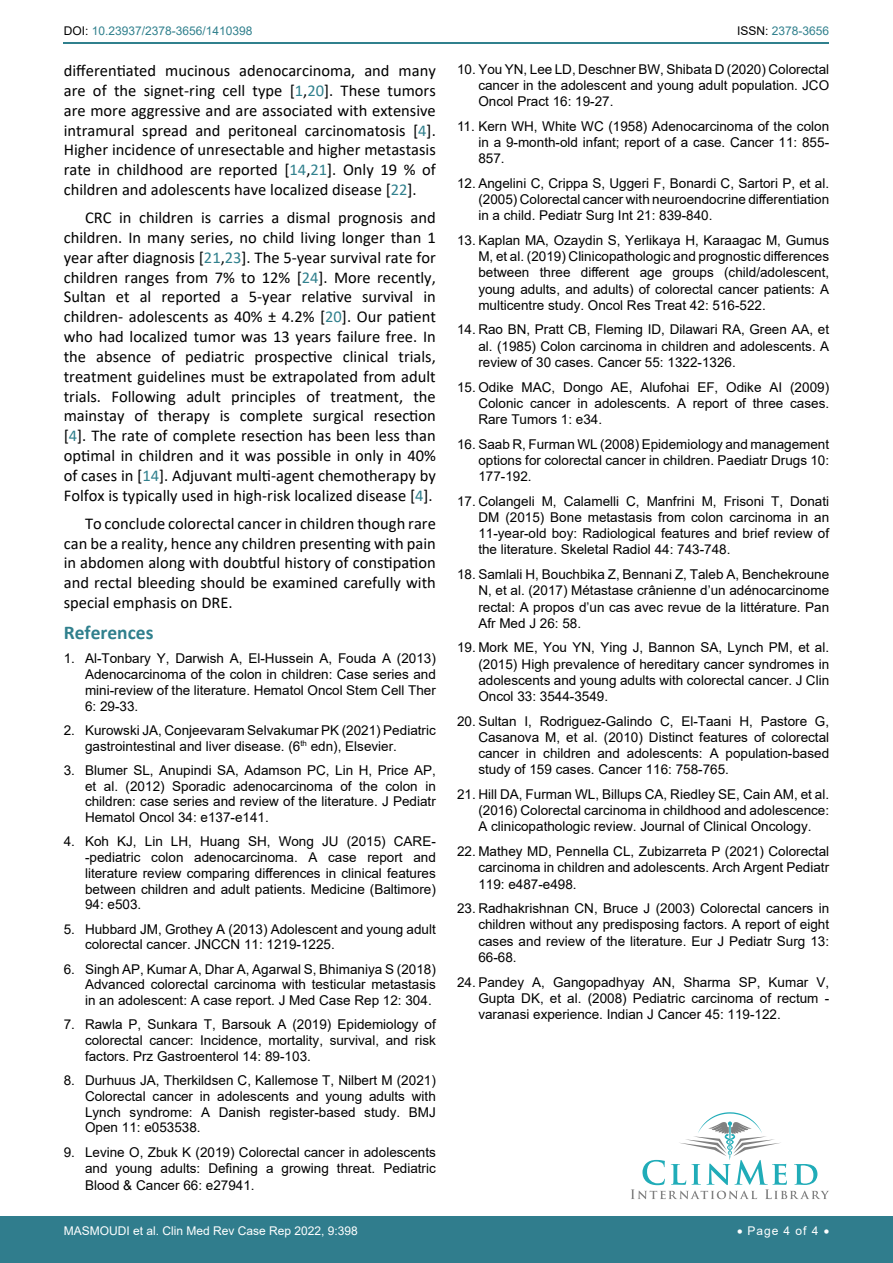
<style>
.page{position:relative;width:893px;height:1263px;background:#fff}
.page>*{position:absolute;margin:0;border:0;box-sizing:border-box;transform-origin:0 0}
.t1{font:700 19.5px "Calibri";color:#30808d}
.t2{font:16.5px/19.8px "Calibri";color:#000;text-align:justify}
.t3{font:13.5px/16.2px "Arial";color:#000;text-align:justify}
.t4{font:12px "Arial";color:#fff}
.t5{font:12px "Arial";color:#30808d}
.s1{color:#000}
.s2{color:#30808d}
</style>
<div class="page">
<hr style="left:64px;top:43px;width:765px;height:1px;background:#30808d">
<div style="left:0;top:1217px;width:893px;height:46px;background:#307d8d"></div>
<svg style="left:631px;top:1112px;width:198px;height:87px"></svg>
<p class="t5" style="left:64px;top:23px;width:190px"><span class="s1">DOI:</span> 10.23937/2378-3656/1410398</p>
<p class="t5" style="left:737px;top:23px;width:94px"><span class="s1">ISSN:</span> 2378-3656</p>
<p class="t2" style="left:64px;top:60px;width:374px">differentiated mucinous adenocarcinoma, and many are of the signet-ring cell type [<span class="s2">1</span>,<span class="s2">20</span>]. These tumors are more aggressive and are associated with extensive intramural spread and peritoneal carcinomatosis [<span class="s2">4</span>].<br>Higher incidence of unresectable and higher metastasis rate in childhood are reported [<span class="s2">14</span>,<span class="s2">21</span>]. Only 19 % of children and adolescents have localized disease [<span class="s2">22</span>].</p>
<p class="t2" style="left:64px;top:207px;width:374px;text-indent:21px">CRC in children is carries a dismal prognosis and children. In many series, no child living longer than 1 year after diagnosis [<span class="s2">21</span>,<span class="s2">23</span>]. The 5-year survival rate for children ranges from 7% to 12% [<span class="s2">24</span>]. More recently, Sultan et al reported a 5-year relative survival in children- adolescents as 40% ± 4.2% [<span class="s2">20</span>]. Our patient who had localized tumor was 13 years failure free. In the absence of pediatric prospective clinical trials, treatment guidelines must be extrapolated from adult trials. Following adult principles of treatment, the mainstay of therapy is complete surgical resection [<span class="s2">4</span>]. The rate of complete resection has been less than optimal in children and it was possible in only in 40% of cases in [<span class="s2">14</span>]. Adjuvant multi-agent chemotherapy by Folfox is typically used in high-risk localized disease [<span class="s2">4</span>].</p>
<p class="t2" style="left:64px;top:513px;width:374px;text-indent:21px">To conclude colorectal cancer in children though rare can be a reality, hence any children presenting with pain in abdomen along with doubtful history of constipation and rectal bleeding should be examined carefully with special emphasis on DRE.</p>
<h1 class="t1" style="left:64px;top:619px;width:91px">References</h1>
<p class="t3" style="left:85px;top:651px;width:352px;line-height:15.8px;text-indent:-21px">1. Al-Tonbary Y, Darwish A, El-Hussein A, Fouda A (2013)<br>Adenocarcinoma of the colon in children: Case series and mini-review of the literature. Hematol Oncol Stem Cell Ther 6: 29-33.</p>
<p class="t3" style="left:85px;top:722px;width:352px;line-height:15.8px;text-indent:-21px">2. Kurowski JA, Conjeevaram Selvakumar PK (2021) Pediatric gastrointestinal and liver disease. (6<sup>th</sup> edn), Elsevier.</p>
<p class="t3" style="left:85px;top:762px;width:352px;line-height:15.8px;text-indent:-21px">3. Blumer SL, Anupindi SA, Adamson PC, Lin H, Price AP, et al. (2012) Sporadic adenocarcinoma of the colon in children: case series and review of the literature. J Pediatr Hematol Oncol 34: e137-e141.</p>
<p class="t3" style="left:85px;top:834px;width:352px;line-height:15.8px;text-indent:-21px">4. Koh KJ, Lin LH, Huang SH, Wong JU (2015) CARE--pediatric colon adenocarcinoma. A case report and literature review comparing differences in clinical features between children and adult patients. Medicine (Baltimore)<br>94: e503.</p>
<p class="t3" style="left:85px;top:921px;width:352px;line-height:15.8px;text-indent:-21px">5. Hubbard JM, Grothey A (2013) Adolescent and young adult colorectal cancer. JNCCN 11: 1219-1225.</p>
<p class="t3" style="left:85px;top:961px;width:352px;line-height:15.8px;text-indent:-21px">6. Singh AP, Kumar A, Dhar A, Agarwal S, Bhimaniya S (2018)<br>Advanced colorectal carcinoma with testicular metastasis in an adolescent: A case report. J Med Case Rep 12: 304.</p>
<p class="t3" style="left:85px;top:1017px;width:352px;line-height:15.8px;text-indent:-21px">7. Rawla P, Sunkara T, Barsouk A (2019) Epidemiology of colorectal cancer: Incidence, mortality, survival, and risk factors. Prz Gastroenterol 14: 89-103.</p>
<p class="t3" style="left:85px;top:1072px;width:352px;line-height:15.8px;text-indent:-21px">8. Durhuus JA, Therkildsen C, Kallemose T, Nilbert M (2021)<br>Colorectal cancer in adolescents and young adults with Lynch syndrome: A Danish register-based study. BMJ Open 11: e053538.</p>
<p class="t3" style="left:85px;top:1144px;width:352px;text-indent:-21px">9. Levine O, Zbuk K (2019) Colorectal cancer in adolescents and young adults: Defining a growing threat. Pediatric Blood &amp; Cancer 66: e27941.</p>
<p class="t3" style="left:478px;top:61px;width:352px;text-indent:-21px">10. You YN, Lee LD, Deschner BW, Shibata D (2020) Colorectal cancer in the adolescent and young adult population. JCO Oncol Pract 16: 19-27.</p>
<p class="t3" style="left:478px;top:118px;width:352px;text-indent:-21px">11. Kern WH, White WC (1958) Adenocarcinoma of the colon in a 9-month-old infant; report of a case. Cancer 11: 855- 857.</p>
<p class="t3" style="left:478px;top:175px;width:352px;text-indent:-21px">12. Angelini C, Crippa S, Uggeri F, Bonardi C, Sartori P, et al. (2005) Colorectal cancer with neuroendocrine differentiation in a child. Pediatr Surg Int 21: 839-840.</p>
<p class="t3" style="left:478px;top:232px;width:352px;text-indent:-21px">13. Kaplan MA, Ozaydin S, Yerlikaya H, Karaagac M, Gumus M, et al. (2019) Clinicopathologic and prognostic differences between three different age groups (child/adolescent, young adults, and adults) of colorectal cancer patients: A multicentre study. Oncol Res Treat 42: 516-522.</p>
<p class="t3" style="left:478px;top:322px;width:352px;text-indent:-21px">14. Rao BN, Pratt CB, Fleming ID, Dilawari RA, Green AA, et al. (1985) Colon carcinoma in children and adolescents. A review of 30 cases. Cancer 55: 1322-1326.</p>
<p class="t3" style="left:478px;top:379px;width:352px;text-indent:-21px">15. Odike MAC, Dongo AE, Alufohai EF, Odike AI (2009)<br>Colonic cancer in adolescents. A report of three cases.<br>Rare Tumors 1: e34.</p>
<p class="t3" style="left:478px;top:436px;width:352px;text-indent:-21px">16. Saab R, Furman WL (2008) Epidemiology and management options for colorectal cancer in children. Paediatr Drugs 10:<br>177-192.</p>
<p class="t3" style="left:478px;top:493px;width:352px;text-indent:-21px">17. Colangeli M, Calamelli C, Manfrini M, Frisoni T, Donati DM (2015) Bone metastasis from colon carcinoma in an 11-year-old boy: Radiological features and brief review of the literature. Skeletal Radiol 44: 743-748.</p>
<p class="t3" style="left:478px;top:566px;width:352px;text-indent:-21px">18. Samlali H, Bouchbika Z, Bennani Z, Taleb A, Benchekroune N, et al. (2017) Métastase crânienne d’un adénocarcinome rectal: A propos d’un cas avec revue de la littérature. Pan Afr Med J 26: 58.</p>
<p class="t3" style="left:478px;top:639px;width:352px;text-indent:-21px">19. Mork ME, You YN, Ying J, Bannon SA, Lynch PM, et al. (2015) High prevalence of hereditary cancer syndromes in adolescents and young adults with colorectal cancer. J Clin Oncol 33: 3544-3549.</p>
<p class="t3" style="left:478px;top:713px;width:352px;text-indent:-21px">20. Sultan I, Rodriguez-Galindo C, El-Taani H, Pastore G, Casanova M, et al. (2010) Distinct features of colorectal cancer in children and adolescents: A population-based study of 159 cases. Cancer 116: 758-765.</p>
<p class="t3" style="left:478px;top:786px;width:352px;text-indent:-21px">21. Hill DA, Furman WL, Billups CA, Riedley SE, Cain AM, et al. (2016) Colorectal carcinoma in childhood and adolescence:<br>A clinicopathologic review. Journal of Clinical Oncology.</p>
<p class="t3" style="left:478px;top:843px;width:352px;text-indent:-21px">22. Mathey MD, Pennella CL, Zubizarreta P (2021) Colorectal carcinoma in children and adolescents. Arch Argent Pediatr 119: e487-e498.</p>
<p class="t3" style="left:478px;top:900px;width:352px;text-indent:-21px">23. Radhakrishnan CN, Bruce J (2003) Colorectal cancers in children without any predisposing factors. A report of eight cases and review of the literature. Eur J Pediatr Surg 13:<br>66-68.</p>
<p class="t3" style="left:478px;top:974px;width:352px;text-indent:-21px">24. Pandey A, Gangopadhyay AN, Sharma SP, Kumar V, Gupta DK, et al. (2008) Pediatric carcinoma of rectum - varanasi experience. Indian J Cancer 45: 119-122.</p>
<p class="t4" style="left:64px;top:1223px;width:296px">MASMOUDI et al. Clin Med Rev Case Rep 2022, 9:398</p>
<p class="t4" style="left:737px;top:1223px;width:94px">• Page 4 of 4 •</p>
</div>
